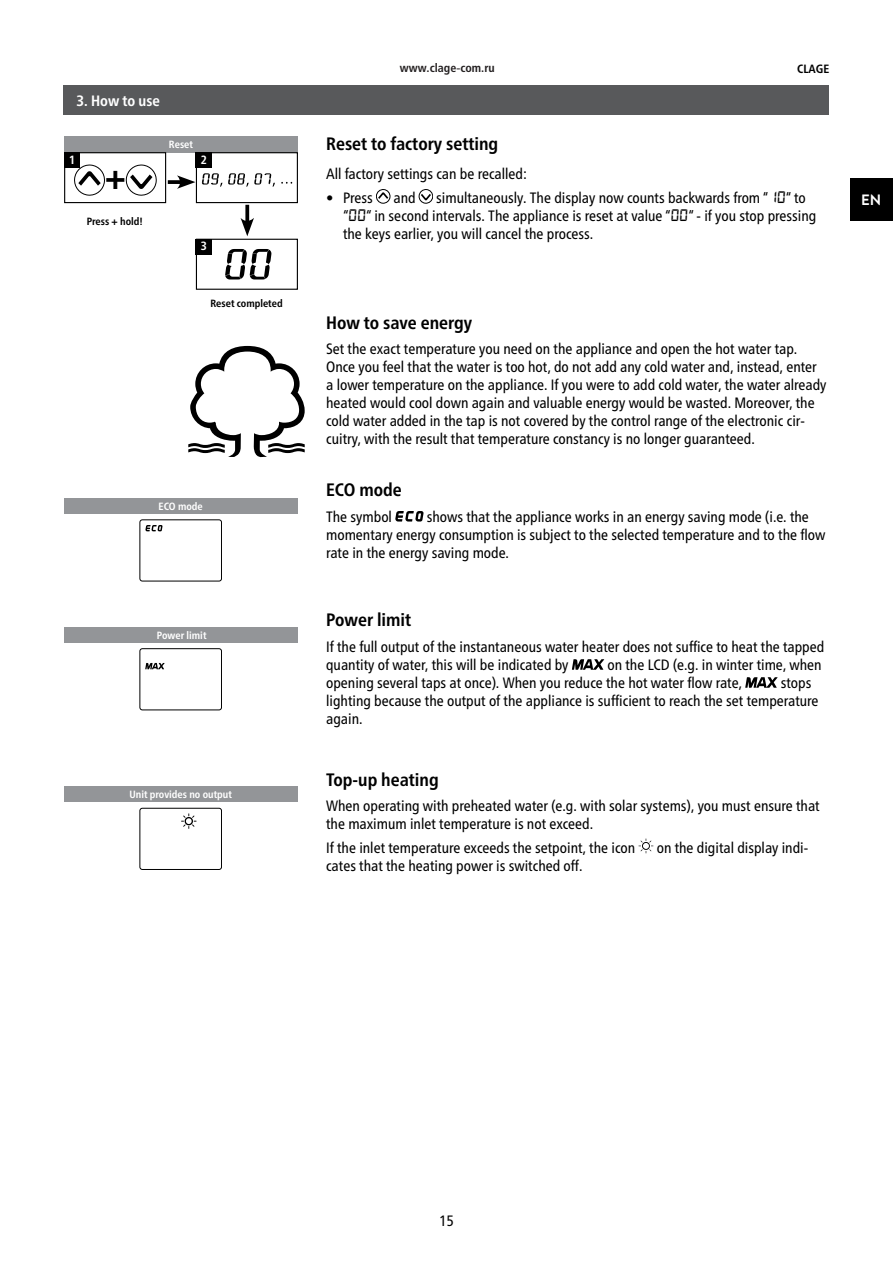
<style>
.page{position:relative;width:893px;height:1263px;background:#fff}
.page>*{position:absolute;margin:0;border:0;box-sizing:border-box;transform-origin:0 0}
.t1{font:700 condensed 34.5px "Frutiger Neue LTW1 G";color:#000}
.t2{font:700 condensed 18px "Frutiger Neue LTW1 G";color:#000}
.t3{font:condensed 15px/18px "Frutiger Neue LTW1 G";color:#000}
.t4{font:700 condensed 15px "Frutiger Neue LTW1 G";color:#fff}
.t5{font:700 15px "Brandon Text";color:#fff}
.t6{font:700 condensed 12px "Frutiger LT Std";color:#231f20}
.t7{font:700 condensed 12px "Frutiger Neue LTW1 G";color:#000}
.t8{font:700 condensed 12px "Frutiger Neue LTW1 G";color:#fff}
.t9{font:700 condensed 10.5px "Frutiger Neue LTW1 G";color:#fff}
.t10{font:700 condensed 10.5px "Frutiger Neue LTW1 G";color:#000}
.s1{font-family:"Arial";font-weight:400;font-stretch:normal}
.s2{font-family:"Segment 7 Standard";font-stretch:normal}
</style>
<div class="page">
<div style="left:850px;top:179px;width:43px;height:42px;background:#000"></div>
<div style="left:64px;top:136px;width:234px;height:16px;background:#939598"></div>
<div style="left:64px;top:152px;width:102px;height:51px;border:1px solid #000"></div>
<div style="left:64px;top:152px;width:16px;height:16px;background:#000"></div>
<div style="left:196px;top:152px;width:102px;height:51px;border:1px solid #000"></div>
<svg style="left:74px;top:165px;width:31px;height:31px"></svg>
<svg style="left:126px;top:165px;width:31px;height:31px"></svg>
<svg style="left:168px;top:180px;width:9px;height:4px"></svg>
<svg style="left:177px;top:175px;width:18px;height:14px"></svg>
<svg style="left:245px;top:205px;width:4px;height:13px"></svg>
<svg style="left:241px;top:218px;width:13px;height:18px"></svg>
<svg style="left:281px;top:182px;width:11px;height:2px"></svg>
<svg style="left:202px;top:173px;width:20px;height:14px"></svg>
<svg style="left:228px;top:173px;width:47px;height:14px"></svg>
<div style="left:196px;top:239px;width:102px;height:51px;border:1px solid #000"></div>
<div style="left:196px;top:239px;width:16px;height:16px;background:#000"></div>
<svg style="left:225px;top:249px;width:46px;height:30px"></svg>
<div style="left:196px;top:152px;width:16px;height:16px;background:#000"></div>
<div style="left:64px;top:85px;width:765px;height:30px;background:#58595b"></div>
<div style="left:376px;top:189px;width:14px;height:14px;border:1px solid #000;border-radius:50%"></div>
<svg style="left:378px;top:192px;width:10px;height:7px"></svg>
<div style="left:419px;top:189px;width:14px;height:14px;border:1px solid #000;border-radius:50%"></div>
<svg style="left:421px;top:194px;width:10px;height:7px"></svg>
<svg style="left:188px;top:346px;width:117px;height:111px"></svg>
<svg style="left:395px;top:511px;width:28px;height:10px"></svg>
<svg style="left:145px;top:663px;width:20px;height:6px"></svg>
<div style="left:139px;top:648px;width:83px;height:62px;border:1px solid #000;border-radius:3px"></div>
<div style="left:64px;top:627px;width:234px;height:16px;background:#939598"></div>
<svg style="left:145px;top:525px;width:17px;height:6px"></svg>
<div style="left:139px;top:519px;width:83px;height:62px;border:1px solid #000;border-radius:3px"></div>
<div style="left:64px;top:498px;width:234px;height:16px;background:#939598"></div>
<svg style="left:572px;top:659px;width:32px;height:11px"></svg>
<svg style="left:745px;top:677px;width:32px;height:11px"></svg>
<svg style="left:181px;top:813px;width:16px;height:16px"></svg>
<div style="left:139px;top:808px;width:83px;height:62px;border:1px solid #000;border-radius:3px"></div>
<div style="left:64px;top:786px;width:234px;height:16px;background:#939598"></div>
<svg style="left:638px;top:838px;width:15px;height:15px"></svg>
<p class="t4" style="left:77px;top:92px;width:85px">3. How to use</p>
<p class="t8" style="left:69px;top:152px;width:8px">1</p>
<h1 class="t1" style="left:105px;top:157px;width:22px">+</h1>
<p class="t10" style="left:87px;top:215px;width:58px">Press + hold!</p>
<p class="t9" style="left:169px;top:138px;width:26px">Reset</p>
<p class="t8" style="left:201px;top:152px;width:8px">2</p>
<p class="t8" style="left:201px;top:239px;width:8px">3</p>
<p class="t10" style="left:210px;top:297px;width:74px">Reset completed</p>
<p class="t9" style="left:159px;top:500px;width:46px">ECO mode</p>
<p class="t9" style="left:157px;top:629px;width:51px">Power limit</p>
<p class="t9" style="left:129px;top:788px;width:104px">Unit provides no output</p>
<p class="t6" style="left:400px;top:60px;width:96px">www.clage<span class="s1">-</span>com.ru</p>
<p class="t2" style="left:326px;top:133px;width:174px">Reset to factory setting</p>
<p class="t7" style="left:797px;top:62px;width:34px">CLAGE</p>
<p class="t3" style="left:326px;top:165px;width:202px">All factory settings can be recalled:</p>
<p class="t3" style="left:326px;top:189px;width:48px">• Press</p>
<p class="t3" style="left:393px;top:189px;width:24px">and</p>
<p class="t3" style="left:343px;top:189px;width:475px;text-indent:93px">simultaneously. The display now counts backwards from “<span class="s2">10</span>“ to “<span class="s2">00</span>“ in second intervals. The appliance is reset at value “<span class="s2">00</span>“ - if you stop pressing the keys earlier, you will cancel the process.</p>
<p class="t2" style="left:326px;top:312px;width:148px">How to save energy</p>
<p class="t3" style="left:326px;top:340px;width:502px">Set the exact temperature you need on the appliance and open the hot water tap.<br>Once you feel that the water is too hot, do not add any cold water and, instead, enter a lower temperature on the appliance. If you were to add cold water, the water already heated would cool down again and valuable energy would be wasted. Moreover, the cold water added in the tap is not covered by the control range of the electronic cir&shy;cuitry, with the result that temperature constancy is no longer guaranteed.</p>
<p class="t2" style="left:326px;top:479px;width:77px">ECO mode</p>
<p class="t3" style="left:326px;top:507px;width:501px;text-indent:101px">shows that the appliance works in an energy saving mode (i.e. the momentary energy consumption is subject to the selected temperature and to the flow rate in the energy saving mode.</p>
<p class="t3" style="left:326px;top:507px;width:67px">The symbol</p>
<p class="t2" style="left:326px;top:609px;width:87px">Power limit</p>
<p class="t3" style="left:326px;top:637px;width:500px">If the full output of the instantaneous water heater does not suffice to heat the tapped quantity of water, this will be indicated by</p>
<p class="t3" style="left:326px;top:655px;width:497px;text-indent:281px">on the LCD (e.g. in winter time, when opening several taps at once). When you reduce the hot water flow rate,</p>
<p class="t3" style="left:326px;top:673px;width:494px;text-indent:455px">stops lighting because the output of the appliance is sufficient to reach the set temperature again.</p>
<p class="t2" style="left:326px;top:769px;width:114px">Top-up heating</p>
<p class="t3" style="left:326px;top:797px;width:495px">When operating with preheated water (e.g. with solar systems), you must ensure that the maximum inlet temperature is not exceed.</p>
<p class="t3" style="left:326px;top:839px;width:311px">If the inlet temperature exceeds the setpoint, the icon</p>
<p class="t3" style="left:657px;top:839px;width:153px">on the digital display indi-</p>
<p class="t3" style="left:326px;top:857px;width:258px">cates that the heating power is switched off.</p>
<p class="t5" style="left:861px;top:189px;width:22px">EN</p>
<p class="t3" style="left:439px;top:1212px;width:16px">15</p>
</div>
